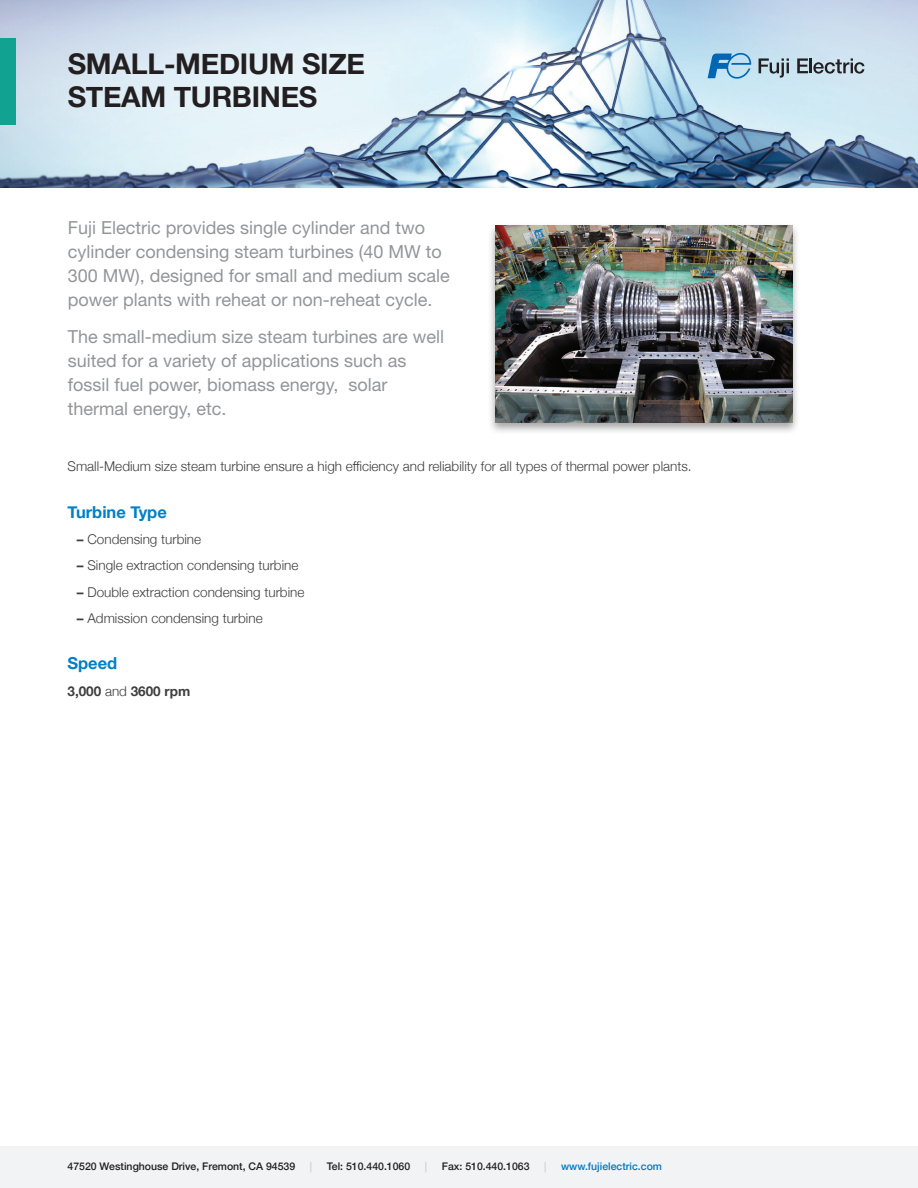
<style>
.page{position:relative;width:918px;height:1188px;background:#fff}
.page>*{position:absolute;margin:0;border:0;box-sizing:border-box;transform-origin:0 0}
.t1{font:700 28.5px/33px "Helvetica Neue";letter-spacing:-.01em;color:#231f20}
.t2{font:18px/24px "Helvetica Neue LT Std";color:#939598}
.t3{font:700 16.5px "Helvetica Neue";color:#0080c6}
.t4{font:300 13.5px "Helvetica Neue";color:#3e3e3f}
.t5{font:700 13.5px "Helvetica Neue";color:#3e3e3f}
.t6{font:500 10.5px "Helvetica Neue";color:#231f20}
.t7{font:500 10.5px "Helvetica Neue";color:#0079c2}
.t8{font:500 10.5px "Helvetica Neue";color:#d1d2d4}
.s1{font-style:inherit}
.s2{font-weight:700}
.s3{font-weight:300}
</style>
<div class="page">
<div style="left:0;top:1146px;width:918px;height:42px;background:#f2f3f4"></div>
<img style="left:0;top:0;width:918px;height:188px">
<div style="left:488px;top:223px;width:312px;height:212px;background:#231f20;opacity:.4"></div>
<img style="left:496px;top:226px;width:296px;height:197px">
<svg style="left:759px;top:58px;width:30px;height:20px"></svg>
<svg style="left:797px;top:58px;width:67px;height:16px"></svg>
<svg style="left:708px;top:53px;width:43px;height:26px"></svg>
<div style="left:0;top:38px;width:15px;height:86px;background:#12a291"></div>
<p class="t1" style="left:68px;top:48px;width:299px">SMALL-MEDIUM SIZE<br>STEAM TURBINE<span class="s1">S</span></p>
<p class="t2" style="left:68px;top:215px;width:384px">Fuji Electric provides single cylinder and two cylinder condensing steam turbines (40 MW to 300 MW), designed for small and medium scale power plants with reheat or non-reheat cycle.</p>
<p class="t2" style="left:68px;top:325px;width:378px">The small-medium size steam turbines are well suited for a variety of applications such as fossil fuel power, biomass energy, solar thermal energy, etc.</p>
<p class="t4" style="left:68px;top:456px;width:626px">Small-Medium size steam turbine ensure a high efficiency and reliability for all types of thermal power plants.</p>
<p class="t3" style="left:68px;top:499px;width:101px">Turbine Type</p>
<p class="t4" style="left:77px;top:528px;width:126px"><span class="s2">–</span> Condensing turbine</p>
<p class="t4" style="left:77px;top:555px;width:223px"><span class="s2">–</span> Single extraction condensing turbine</p>
<p class="t4" style="left:77px;top:581px;width:229px"><span class="s2">–</span> Double extraction condensing turbine</p>
<p class="t4" style="left:77px;top:607px;width:187px"><span class="s2">–</span> Admission condensing turbine</p>
<p class="t3" style="left:68px;top:651px;width:51px">Speed</p>
<p class="t5" style="left:68px;top:680px;width:124px">3,000 <span class="s3">and</span> 3600 rpm</p>
<p class="t6" style="left:68px;top:1158px;width:229px">47520 Westinghouse Drive, Fremont, CA 94539</p>
<p class="t8" style="left:310px;top:1158px;width:4px">|</p>
<p class="t6" style="left:327px;top:1158px;width:85px">Tel: 510.440.1060</p>
<p class="t8" style="left:425px;top:1158px;width:4px">|</p>
<p class="t6" style="left:442px;top:1158px;width:89px">Fax: 510.440.1063</p>
<p class="t8" style="left:544px;top:1158px;width:4px">|</p>
<p class="t7" style="left:561px;top:1158px;width:102px">www.fujielectric.com</p>
</div>
